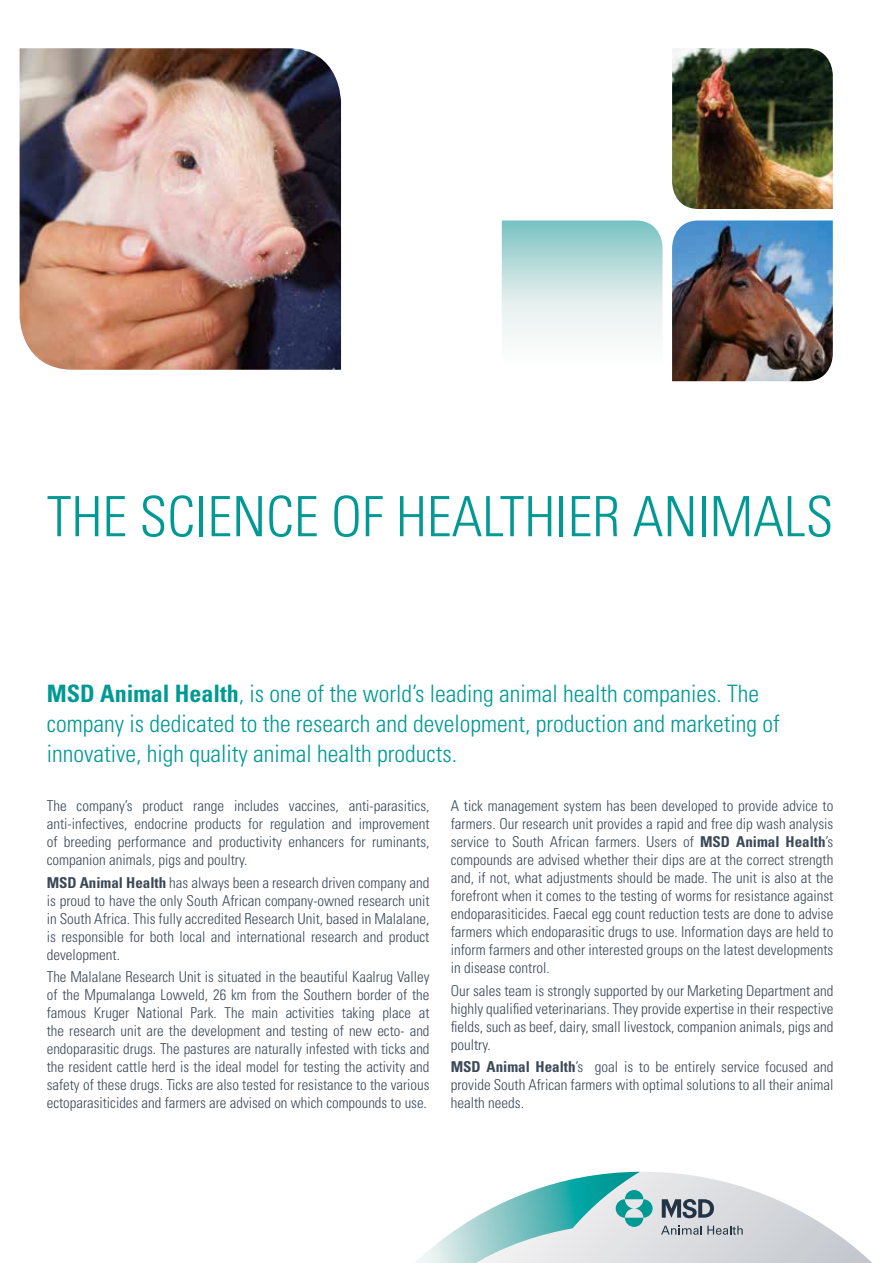
<style>
.page{position:relative;width:893px;height:1263px;background:#fff}
.page>*{position:absolute;margin:0;border:0;box-sizing:border-box;transform-origin:0 0}
.t1{font:300 condensed 55.65px "Univers";color:#009994}
.t2{font:300 condensed 24px/30px "Univers";color:#009994}
.t3{font:300 condensed 15px/18px "Univers";color:#3b4958;text-align:justify}
.s1{font-weight:700}
</style>
<div class="page">
<svg style="left:502px;top:220px;width:160px;height:120px"></svg>
<svg style="left:416px;top:1172px;width:456px;height:91px"></svg>
<img style="left:20px;top:48px;width:321px;height:322px">
<img style="left:672px;top:48px;width:161px;height:161px">
<img style="left:672px;top:220px;width:161px;height:161px">
<h1 class="t1" style="left:47px;top:483px;width:788px">THE SCIENCE OF HEALTHIER ANIMALS</h1>
<h2 class="t2" style="left:47px;top:678px;width:734px"><span class="s1">MSD Animal Health</span>, is one of the world’s leading animal health companies. The company is dedicated to the research and development, production and marketing of innovative, high quality animal health products.</h2>
<p class="t3" style="left:47px;top:797px;width:384px">The company’s product range includes vaccines, anti-parasitics, anti-infectives, endocrine products for regulation and improvement of breeding performance and productivity enhancers for ruminants, companion animals, pigs and poultry.</p>
<p class="t3" style="left:47px;top:873px;width:384px"><span class="s1">MSD Animal Health</span> has always been a research driven company and is proud to have the only South African company-owned research unit in South Africa. This fully accredited Research Unit, based in Malalane, is responsible for both local and international research and product development.</p>
<p class="t3" style="left:47px;top:967px;width:384px">The Malalane Research Unit is situated in the beautiful Kaalrug Valley of the Mpumalanga Lowveld, 26 km from the Southern border of the famous Kruger National Park. The main activities taking place at the research unit are the development and testing of new ecto- and endoparasitic drugs. The pastures are naturally infested with ticks and the resident cattle herd is the ideal model for testing the activity and safety of these drugs. Ticks are also tested for resistance to the various ectoparasiticides and farmers are advised on which compounds to use.</p>
<p class="t3" style="left:451px;top:797px;width:384px">A tick management system has been developed to provide advice to farmers. Our research unit provides a rapid and free dip wash analysis service to South African farmers. Users of <span class="s1">MSD Animal Health</span>’s compounds are advised whether their dips are at the correct strength and, if not, what adjustments should be made. The unit is also at the forefront when it comes to the testing of worms for resistance against endoparasiticides. Faecal egg count reduction tests are done to advise farmers which endoparasitic drugs to use. Information days are held to inform farmers and other interested groups on the latest developments in disease control.</p>
<p class="t3" style="left:451px;top:981px;width:384px">Our sales team is strongly supported by our Marketing Department and highly qualified veterinarians. They provide expertise in their respective fields, such as beef, dairy, small livestock, companion animals, pigs and poultry.</p>
<p class="t3" style="left:451px;top:1057px;width:384px"><span class="s1">MSD Animal Health</span>’s goal is to be entirely service focused and provide South African farmers with optimal solutions to all their animal health needs.</p>
</div>
